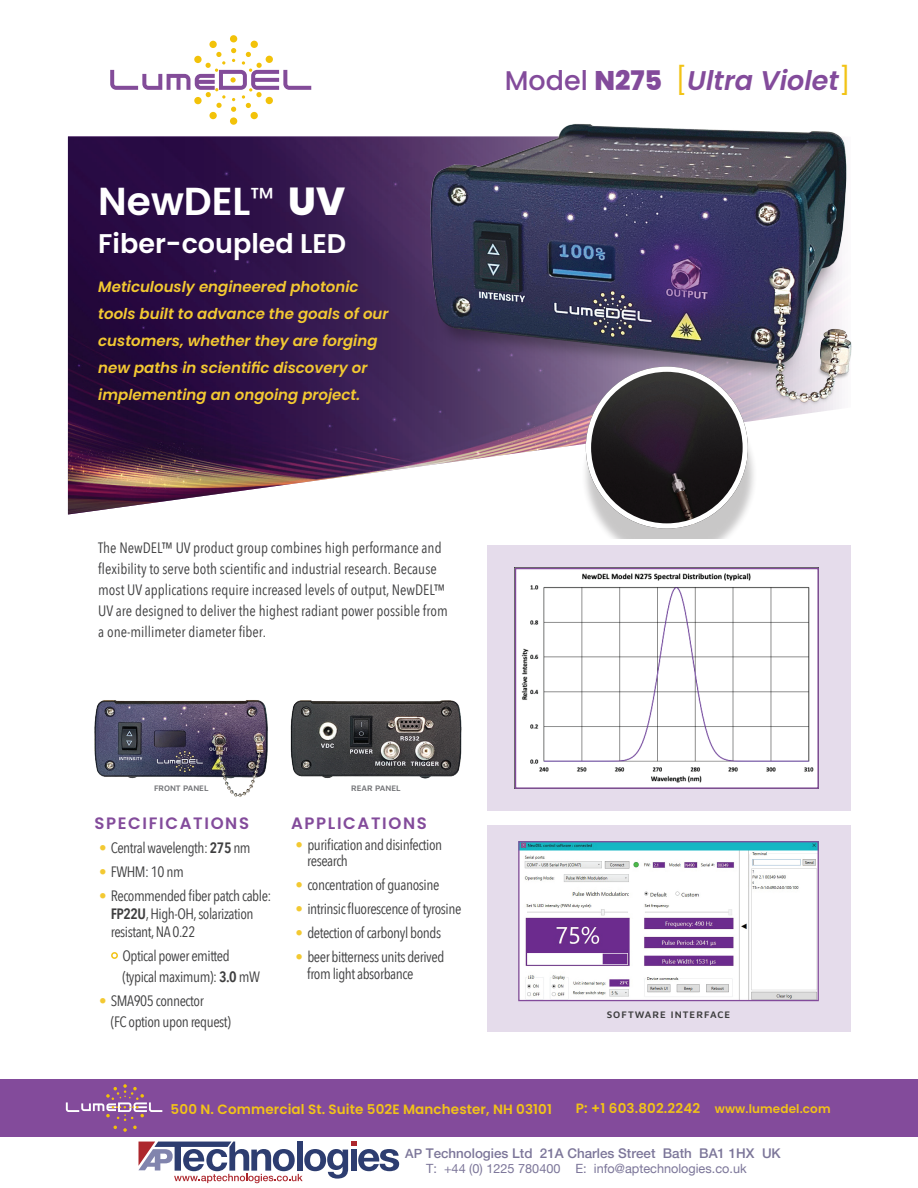
<style>
.page{position:relative;width:918px;height:1188px;background:#fff}
.page>*{position:absolute;margin:0;border:0;box-sizing:border-box;transform-origin:0 0}
.t1{font:600 39px "Poppins";color:#fff}
.t2{font:italic 600 27px "Poppins";color:#834b9b}
.t3{font:600 27px "Poppins";color:#fff}
.t4{font:600 16.5px "Poppins";letter-spacing:.1em;color:#834b9b}
.t5{font:15px/18px "Avenir Next Condensed";letter-spacing:-.03em;color:#3e3e3f}
.t6{font:15px/21px "Avenir Next Condensed";color:#3e3e3f}
.t7{font:italic 600 15px/27px "Poppins";color:#f3c932}
.t8{font:600 13.5px "Poppins";letter-spacing:.01em;color:#f2c318}
.t9{font:500 13.35px "Helvetica Neue LT";color:#7c7699}
.t10{font:12.75px "Helvetica Neue LT";color:#7c7699}
.t11{font:600 12px "Poppins";letter-spacing:.01em;color:#f2c318}
.t12{font:9.75px "Maven Pro";letter-spacing:.105em;color:#3e3e3f}
.t13{font:8.25px "Maven Pro";color:#757679}
.s1{font-weight:800}
.s2{font-weight:500;font-style:normal}
.s3{font-weight:800;font-style:normal}
.s4{font-weight:400;font-style:normal;color:#f2c315}
.s5{color:#f3c932}
.s6{font-weight:600}
.s7{color:#f2c315}
.s8{font-size:13.5px;color:#f2c315}
.s9{font-size:13.5px}
.s10{font-size:12.75px}
</style>
<div class="page">
<img style="left:68px;top:136px;width:727px;height:378px">
<div style="left:209px;top:112px;width:8px;height:7px;background:#f2c209;border-radius:50%"></div>
<div style="left:230px;top:117px;width:7px;height:8px;background:#f2c209;border-radius:50%"></div>
<div style="left:250px;top:112px;width:8px;height:7px;background:#f2c209;border-radius:50%"></div>
<div style="left:251px;top:41px;width:7px;height:7px;background:#f2c209;border-radius:50%"></div>
<div style="left:230px;top:35px;width:7px;height:7px;background:#f2c209;border-radius:50%"></div>
<div style="left:209px;top:41px;width:8px;height:7px;background:#f2c209;border-radius:50%"></div>
<svg style="left:110px;top:48px;width:201px;height:64px"></svg>
<div style="left:0;top:1080px;width:918px;height:57px;background:#834b9b"></div>
<div style="left:487px;top:545px;width:363px;height:265px;background:#e5dceb"></div>
<div style="left:487px;top:826px;width:363px;height:206px;background:#e5dceb"></div>
<img style="left:290px;top:700px;width:172px;height:79px">
<img style="left:94px;top:700px;width:174px;height:97px">
<img style="left:520px;top:843px;width:297px;height:156px">
<div style="left:518px;top:841px;width:301px;height:160px;border:1px solid #834b9b"></div>
<svg style="left:66px;top:1084px;width:96px;height:48px"></svg>
<img style="left:399px;top:124px;width:453px;height:291px">
<img style="left:517px;top:570px;width:300px;height:217px">
<div style="left:515px;top:568px;width:304px;height:221px;border:1px solid #834b9b"></div>
<div style="left:581px;top:362px;width:176px;height:176px;background:#231f20;opacity:.25"></div>
<img style="left:586px;top:367px;width:162px;height:162px;border-radius:81px">
<div style="left:586px;top:367px;width:162px;height:162px;border:5px solid #fff;border-radius:50%"></div>
<svg style="left:138px;top:1142px;width:261px;height:41px"></svg>
<h1 class="t1" style="left:98px;top:179px;width:248px">NewDEL<sup>™</sup> <span class="s1">UV</span></h1>
<h2 class="t3" style="left:98px;top:228px;width:250px">Fiber-coupled LED</h2>
<p class="t7" style="left:98px;top:273px;width:292px">Meticulously engineered photonic tools built to advance the goals of our customers, whether they are forging new paths in scientific discovery or implementing an ongoing project.</p>
<p class="t6" style="left:98px;top:537px;width:351px">The NewDEL™ UV product group combines high performance and flexibility to serve both scientific and industrial research. Because most UV applications require increased levels of output, NewDEL™ UV are designed to deliver the highest radiant power possible from a one-millimeter diameter fiber.</p>
<h2 class="t2" style="left:505px;top:65px;width:347px"><span class="s2">Model</span> <span class="s3">N275</span> <span class="s4">[</span>Ultra Violet<span class="s4">]</span></h2>
<p class="t13" style="left:154px;top:783px;width:56px">FRONT PANEL</p>
<p class="t13" style="left:351px;top:783px;width:51px">REAR PANEL</p>
<p class="t4" style="left:94px;top:813px;width:156px">SPECIFICATIONS</p>
<p class="t5" style="left:99px;top:838px;width:153px"><span class="s5">•</span> Central wavelength: <span class="s6">275</span> nm</p>
<p class="t5" style="left:99px;top:862px;width:86px"><span class="s5">•</span> FWHM: 10 nm</p>
<p class="t5" style="left:111px;top:886px;width:162px;text-indent:-12px"><span class="s5">•</span> Recommended fiber patch cable:<br><span class="s6">FP22U</span>, High-OH, solarization resistant, NA 0.22</p>
<p class="t5" style="left:122px;top:944px;width:139px;line-height:21px;text-indent:-12px"><span class="s7">•</span> Optical power emitted (typical maximum): <span class="s6">3.0</span> mW</p>
<p class="t5" style="left:111px;top:989px;width:122px;line-height:21px;text-indent:-12px"><span class="s5">•</span> SMA905 connector<br>(FC option upon request)</p>
<p class="t4" style="left:291px;top:813px;width:137px">APPLICATIONS</p>
<p class="t5" style="left:307px;top:836px;width:137px;line-height:16.5px;text-indent:-12px"><span class="s5">•</span> purification and disinfection research</p>
<p class="t5" style="left:296px;top:875px;width:145px"><span class="s5">•</span> concentration of guanosine</p>
<p class="t5" style="left:296px;top:899px;width:167px"><span class="s5">•</span> intrinsic fluorescence of tyrosine</p>
<p class="t5" style="left:296px;top:923px;width:147px"><span class="s5">•</span> detection of carbonyl bonds</p>
<p class="t5" style="left:307px;top:948px;width:139px;line-height:16.5px;text-indent:-12px"><span class="s5">•</span> beer bitterness units derived from light absorbance</p>
<p class="t12" style="left:607px;top:1008px;width:125px">SOFTWARE INTERFACE</p>
<p class="t8" style="left:171px;top:1101px;width:383px">500 N. Commercial St. Suite 502E Manchester, NH 03101</p>
<p class="t11" style="left:576px;top:1102px;width:256px"><span class="s8">P: +1</span> <span class="s9">603.802.2242</span> www.lumedel.com</p>
<p class="t9" style="left:405px;top:1145px;width:377px"><span class="s10">AP</span> Technologies Ltd 21A Charles Street Bath BA1 1HX UK</p>
<p class="t10" style="left:426px;top:1163px;width:322px">T: +44 (0) 1225 780400 E: info@aptechnologies.co.uk</p>
</div>
